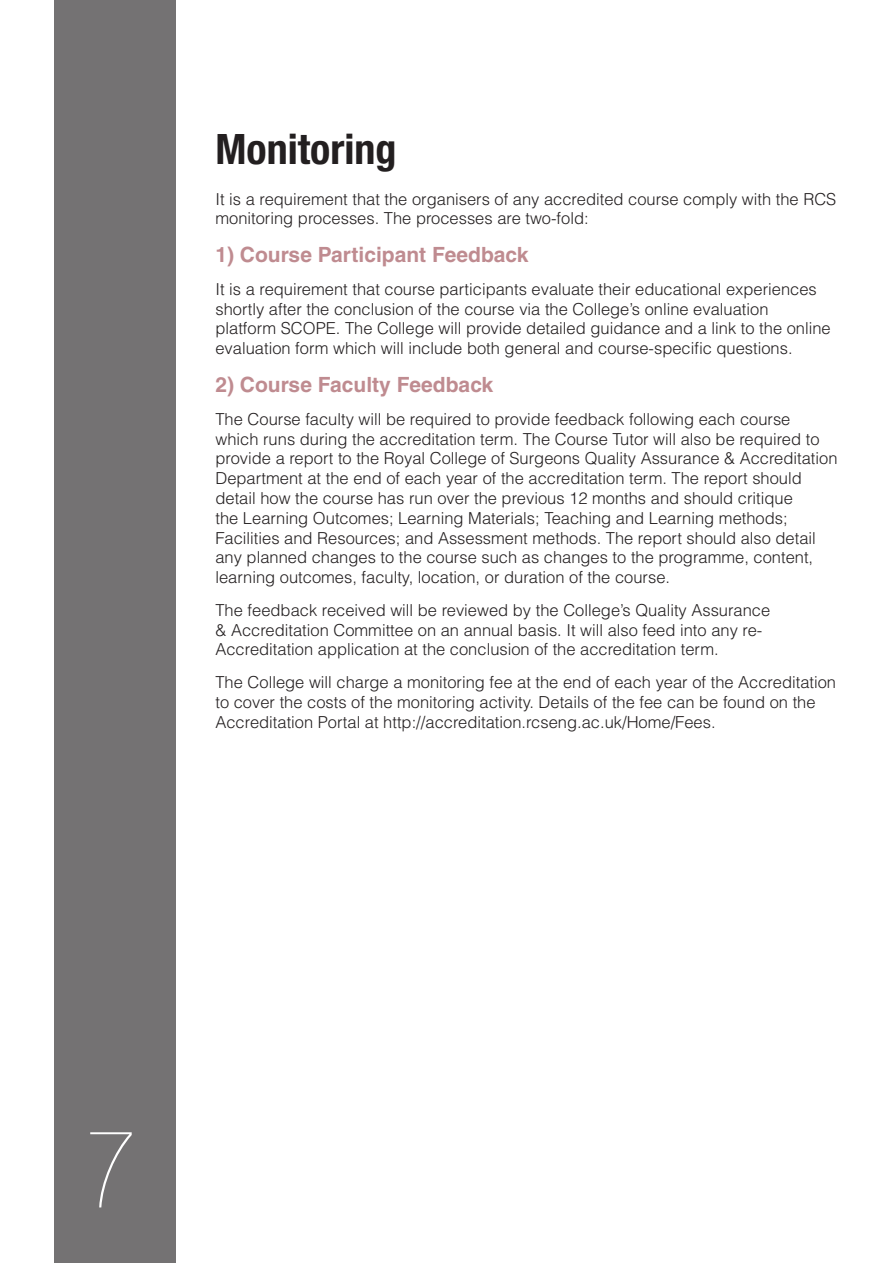
<style>
.page{position:relative;width:893px;height:1263px;background:#fff}
.page>*{position:absolute;margin:0;border:0;box-sizing:border-box;transform-origin:0 0}
.t1{font:900 condensed 108px "Helvetica Neue";color:#fff}
.page_title_2{font:700 condensed 42px "Helvetica Neue";color:#231f20}
.Heading_1_orange{font:700 21px "Helvetica";color:#bf8b90}
.Body_text{font:300 16.5px/19.8px "Helvetica";color:#231f20}
</style>
<div class="page">
<div style="left:54px;top:0;width:122px;height:1263px;background:#747273"></div>
<p class="page_title_2" style="left:215px;top:124px;width:182px">Monitoring</p>
<p class="Body_text" style="left:215px;top:189px;width:622px">It is a requirement that the organisers of any accredited course comply with the RCS monitoring processes. The processes are two-fold:</p>
<p class="Heading_1_orange" style="left:215px;top:242px;width:314px">1) Course Participant Feedback</p>
<p class="Body_text" style="left:215px;top:279px;width:617px">It is a requirement that course participants evaluate their educational experiences shortly after the conclusion of the course via the College’s online evaluation platform SCOPE. The College will provide detailed guidance and a link to the online evaluation form which will include both general and course-specific questions.</p>
<p class="Heading_1_orange" style="left:215px;top:372px;width:279px">2) Course Faculty Feedback</p>
<p class="Body_text" style="left:215px;top:409px;width:624px">The Course faculty will be required to provide feedback following each course which runs during the accreditation term. The Course Tutor will also be required to provide a report to the Royal College of Surgeons Quality Assurance &amp; Accreditation Department at the end of each year of the accreditation term. The report should detail how the course has run over the previous 12 months and should critique<br>the Learning Outcomes; Learning Materials; Teaching and Learning methods; Facilities and Resources; and Assessment methods. The report should also detail any planned changes to the course such as changes to the programme, content, learning outcomes, faculty, location, or duration of the course.</p>
<p class="Body_text" style="left:215px;top:600px;width:556px">The feedback received will be reviewed by the College’s Quality Assurance &amp; Accreditation Committee on an annual basis. It will also feed into any re-<br>Accreditation application at the conclusion of the accreditation term.</p>
<p class="Body_text" style="left:215px;top:672px;width:622px">The College will charge a monitoring fee at the end of each year of the Accreditation to cover the costs of the monitoring activity. Details of the fee can be found on the<br>Accreditation Portal at http://accreditation.rcseng.ac.uk/Home/Fees.</p>
<h1 class="t1" style="left:85px;top:1110px;width:53px">7</h1>
</div>
